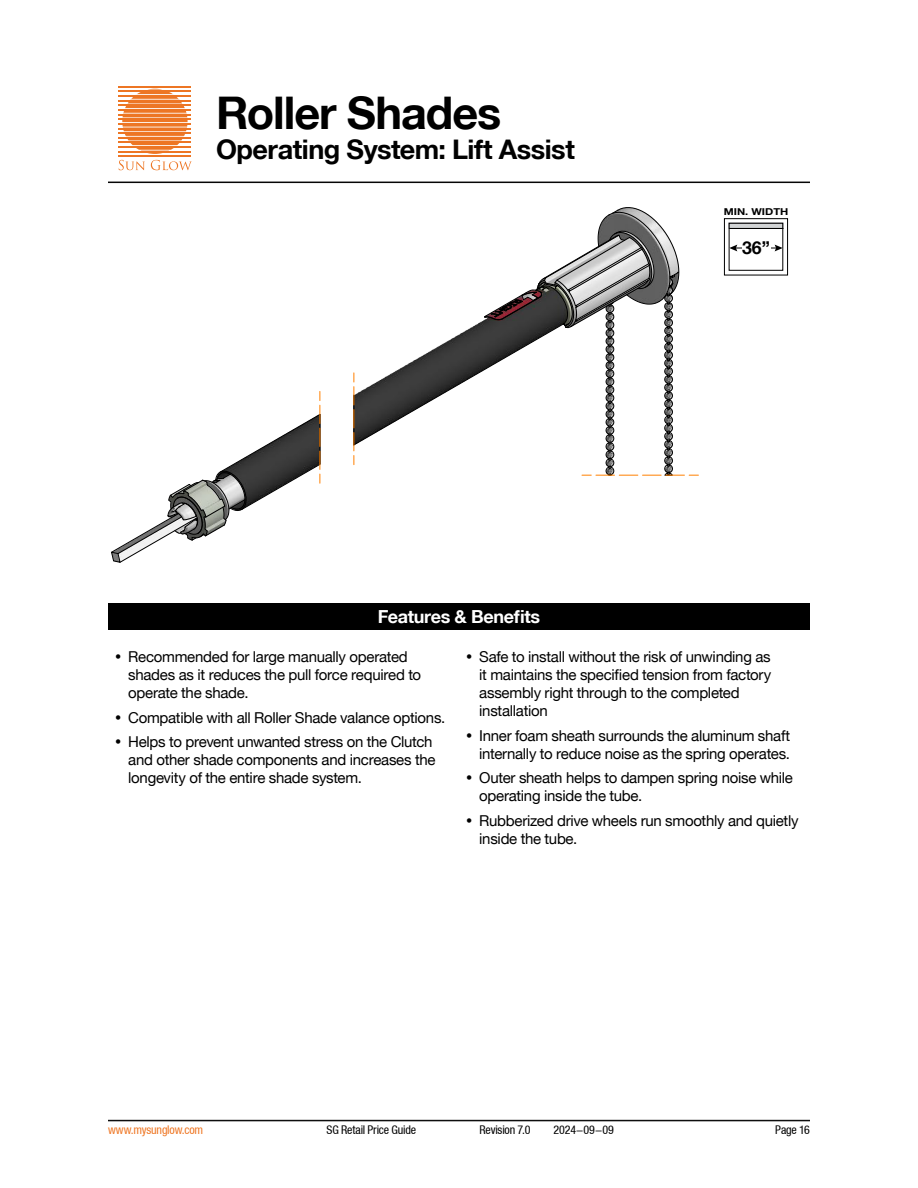
<style>
.page{position:relative;width:918px;height:1188px;background:#fff}
.page>*{position:absolute;margin:0;border:0;box-sizing:border-box;transform-origin:0 0}
.t1{font:700 45px "Helvetica Neue LT";letter-spacing:-.025em;color:#000}
.t2{font:700 27px "Helvetica Neue LT";letter-spacing:-.02em;color:#000}
.t3{font:700 18px "Helvetica Neue LT";letter-spacing:-.02em;color:#fff}
.t4{font:700 17.7px "Helvetica Neue LT";color:#000}
.t5{font:15px/18px "Helvetica Neue LT";letter-spacing:-.02em;color:#000}
.t6{font:condensed 12px "Helvetica Neue LT";letter-spacing:-.015em;color:#000}
.t7{font:condensed 12px "Helvetica Neue LT";letter-spacing:-.015em;color:#ee7623}
.t8{font:700 9.45px "Helvetica Neue LT";color:#000;scale:1.17 1}
</style>
<div class="page">
<svg style="left:122px;top:89px;width:66px;height:65px"></svg>
<hr style="left:119px;top:86px;width:72px;height:2px;background:#ed7624">
<hr style="left:119px;top:91px;width:72px;height:1px;background:#ed7624">
<hr style="left:119px;top:95px;width:72px;height:2px;background:#ed7624">
<hr style="left:119px;top:100px;width:72px;height:1px;background:#ed7624">
<hr style="left:119px;top:105px;width:72px;height:1px;background:#ed7624">
<hr style="left:119px;top:109px;width:72px;height:2px;background:#ed7624">
<hr style="left:119px;top:114px;width:72px;height:1px;background:#ed7624">
<hr style="left:119px;top:119px;width:72px;height:1px;background:#ed7624">
<hr style="left:119px;top:123px;width:72px;height:2px;background:#ed7624">
<hr style="left:119px;top:128px;width:72px;height:1px;background:#ed7624">
<hr style="left:119px;top:132px;width:72px;height:2px;background:#ed7624">
<hr style="left:119px;top:137px;width:72px;height:1px;background:#ed7624">
<hr style="left:119px;top:142px;width:72px;height:1px;background:#ed7624">
<hr style="left:119px;top:146px;width:72px;height:2px;background:#ed7624">
<hr style="left:119px;top:151px;width:72px;height:1px;background:#ed7624">
<hr style="left:119px;top:156px;width:72px;height:1px;background:#ed7624">
<svg style="left:119px;top:160px;width:26px;height:10px"></svg>
<svg style="left:151px;top:160px;width:41px;height:10px"></svg>
<hr style="left:108px;top:182px;width:702px;height:1px;background:#000">
<hr style="left:108px;top:1120px;width:702px;height:1px;background:#000">
<hr style="left:108px;top:1121px;width:702px;height:1px;background:#000">
<svg style="left:111px;top:391px;width:210px;height:172px"></svg>
<svg style="left:353px;top:207px;width:345px;height:269px"></svg>
<svg style="left:728px;top:222px;width:56px;height:49px"></svg>
<div style="left:724px;top:219px;width:64px;height:56px;border:1px solid #000"></div>
<svg style="left:729px;top:223px;width:55px;height:48px"></svg>
<div style="left:742px;top:237px;width:28px;height:22px;background:#fff"></div>
<div style="left:108px;top:603px;width:702px;height:27px;background:#000"></div>
<h1 class="t1" style="left:216px;top:85px;width:287px">Roller Shades</h1>
<h2 class="t2" style="left:216px;top:133px;width:360px">Operating System: Lift Assist</h2>
<p class="t8" style="left:724px;top:206px;width:57px">MIN. WIDTH</p>
<p class="t4" style="left:742px;top:237px;width:29px">36”</p>
<p class="t3" style="left:378px;top:606px;width:164px">Features &amp; Benefits</p>
<p class="t5" style="left:128px;top:647px;width:294px">Recommended for large manually operated shades as it reduces the pull force required to operate the shade.</p>
<p class="t5" style="left:128px;top:705px;width:319px;line-height:24.8px">Compatible with all Roller Shade valance options.<br>Helps to prevent unwanted stress on the Clutch</p>
<p class="t5" style="left:128px;top:751px;width:309px">and other shade components and increases the longevity of the entire shade system.</p>
<p class="t5" style="left:479px;top:647px;width:294px">Safe to install without the risk of unwinding as it maintains the specified tension from factory assembly right through to the completed installation</p>
<p class="t5" style="left:479px;top:726px;width:313px">Inner foam sheath surrounds the aluminum shaft internally to reduce noise as the spring operates.</p>
<p class="t5" style="left:479px;top:769px;width:315px">Outer sheath helps to dampen spring noise while operating inside the tube.</p>
<p class="t5" style="left:479px;top:812px;width:321px">Rubberized drive wheels run smoothly and quietly inside the tube.</p>
<p class="t7" style="left:108px;top:1123px;width:97px">www.mysunglow.com</p>
<p class="t6" style="left:326px;top:1123px;width:91px">SG Retail Price Guide</p>
<p class="t6" style="left:480px;top:1123px;width:53px">Revision 7.0</p>
<p class="t6" style="left:554px;top:1123px;width:62px">2024-09-09</p>
<p class="t6" style="left:775px;top:1123px;width:36px">Page 16</p>
</div>
